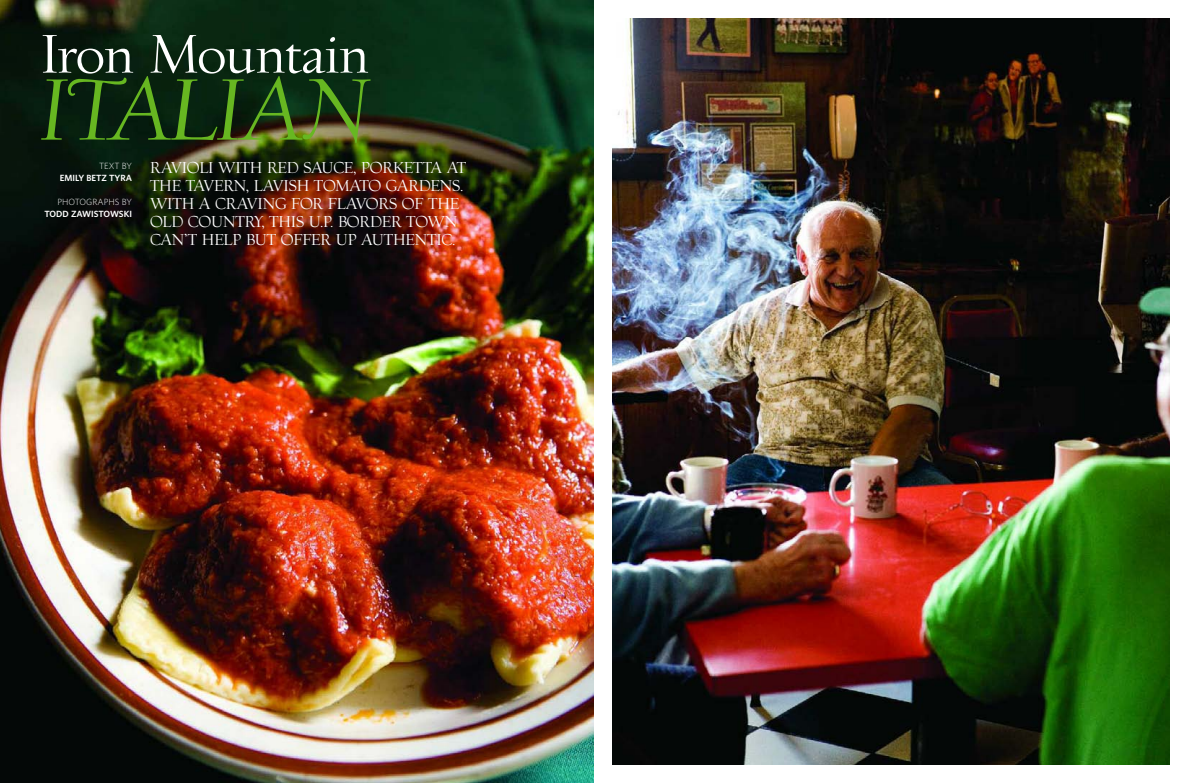
<style>
.page{position:relative;width:1188px;height:783px;background:#fff}
.page>*{position:absolute;margin:0;border:0;box-sizing:border-box;transform-origin:0 0}
.t1{font:82.4px "Village Italic Titling";letter-spacing:-.015em;color:#67b721}
.t2{font:51.5px "Village Roman Titling";letter-spacing:-.015em;color:#fff}
.t3{font:15px/18px "Village Roman Titling";letter-spacing:-.015em;color:#fff}
.t4{font:600 9px "Whitney";color:#fff}
.t5{font:300 9px "Whitney";color:#fff}
</style>
<div class="page">
<img style="left:0;top:0;width:594px;height:783px">
<img style="left:612px;top:18px;width:558px;height:747px">
<h2 class="t2" style="left:40px;top:25px;width:331px">Iron Mountain</h2>
<h1 class="t1" style="left:40px;top:63px;width:333px">ITALIAN</h1>
<p class="t5" style="left:99px;top:160px;width:34px">TEXT BY</p>
<p class="t4" style="left:60px;top:172px;width:74px">EMILY BETZ TYRA</p>
<p class="t5" style="left:57px;top:196px;width:76px">PHOTOGRAPHS BY</p>
<p class="t4" style="left:44px;top:208px;width:89px">TODD ZAWISTOWSKI</p>
<p class="t3" style="left:150px;top:159px;width:318px">RAVIOLI WITH RED SAUCE, PORKETTA AT THE TAVERN, LAVISH TOMATO GARDENS.<br>WITH A CRAVING FOR FLAVORS OF THE OLD COUNTRY, THIS U.P. BORDER TOWN CAN’T HELP BUT OFFER UP AUTHENTIC.</p>
</div>
